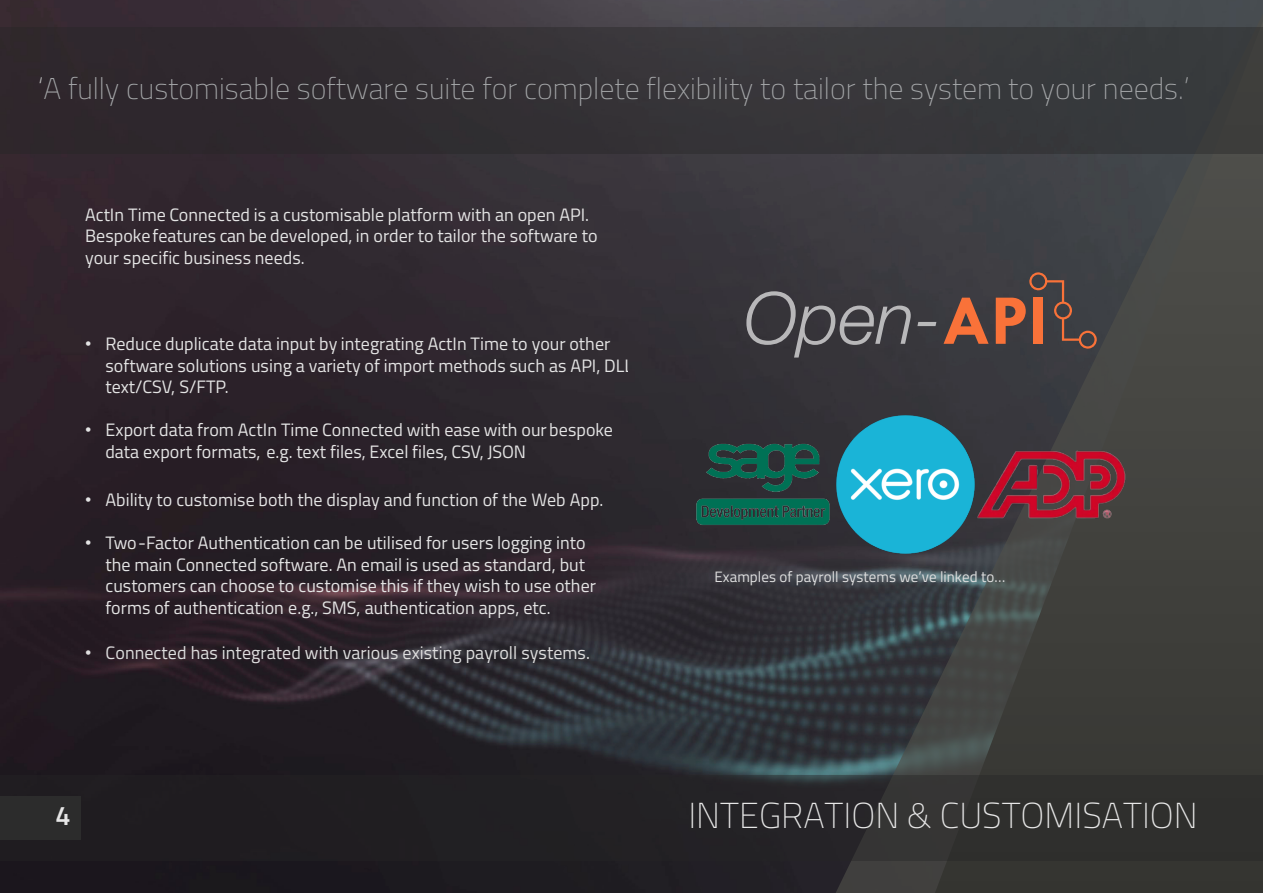
<style>
.page{position:relative;width:1263px;height:893px;background:#fff}
.page>*{position:absolute;margin:0;border:0;box-sizing:border-box;transform-origin:0 0}
.t1{font:italic 72px "Helvetica Neue";color:rgb(255 255 255/.65)}
.t2{font:200 36px "Titillium Web";color:#e7e7e7}
.t3{font:200 30px "Titillium Web";color:#a5a7a9}
.t4{font:600 27px "Titillium Web";color:#e7e7e7}
.t5{font:18px/21.6px "Titillium Web";color:#e4e4e4}
.t6{font:18px "Titillium Web";letter-spacing:.005em;color:#dedede}
.t7{font:15px "Titillium Web";letter-spacing:.005em;color:#dedede}
.s1{color:#c2c2c2}
.s2{font-family:"Arial"}
.s3{font-family:"Tw Cen";font-weight:700;font-style:normal;color:#f97239}
</style>
<div class="page">
<img style="left:0;top:0;width:829px;height:893px">
<svg style="left:829px;top:0;width:434px;height:893px;fill:#3f3f41"></svg>
<img style="left:959px;top:403px;width:183px;height:163px">
<div style="left:0;top:775px;width:1263px;height:85px;background:#262626;opacity:.42"></div>
<div style="left:0;top:27px;width:1263px;height:126px;background:#262626;opacity:.42"></div>
<div style="left:0;top:796px;width:81px;height:43px;background:#2c2c2c"></div>
<img style="left:684px;top:428px;width:152px;height:110px">
<img style="left:836px;top:415px;width:139px;height:139px">
<svg style="left:1029px;top:272px;width:68px;height:77px"></svg>
<h3 class="t3" style="left:38px;top:65px;width:1153px"><span class="s1">‘</span>A fully customisable software suite for complete flexibility to tailor the system to your needs.’</h3>
<p class="t5" style="left:85px;top:203px;width:514px">ActIn Time Connected is a customisable platform with an open API.<br>Bespokefeatures can be developed, in order to tailor the software to your specific business needs.</p>
<p class="t5" style="left:105px;top:333px;width:533px;text-indent:-20px"><span class="s2">•</span> Reduce duplicate data input by integrating ActIn Time to your other software solutions using a variety of import methods such as API, DLL, text/CSV, S/FTP.</p>
<p class="t5" style="left:105px;top:419px;width:509px;text-indent:-20px"><span class="s2">•</span> Export data from ActIn Time Connected with ease with our bespoke data export formats, e.g. text files, Excel files, CSV, JSON</p>
<p class="t5" style="left:85px;top:489px;width:520px"><span class="s2">•</span> Ability to customise both the display and function of the Web App.</p>
<p class="t5" style="left:105px;top:532px;width:492px;text-indent:-20px"><span class="s2">•</span> Two-Factor Authentication can be utilised for users logging into the main Connected software. An email is used as standard, but customers can choose to customise this if they wish to use other forms of authentication e.g., SMS, authentication apps, etc.</p>
<p class="t6" style="left:85px;top:639px;width:506px"><span class="s2">•</span> Connected has integrated with various existing payroll systems.</p>
<h3 class="t4" style="left:55px;top:795px;width:17px">4</h3>
<h1 class="t1" style="left:744px;top:281px;width:305px">Open-<span class="s3">API</span></h1>
<p class="t7" style="left:715px;top:565px;width:292px">Examples of payroll systems we’ve linked to…</p>
<h2 class="t2" style="left:688px;top:787px;width:511px">INTEGRATION &amp; CUSTOMISATION</h2>
</div>
